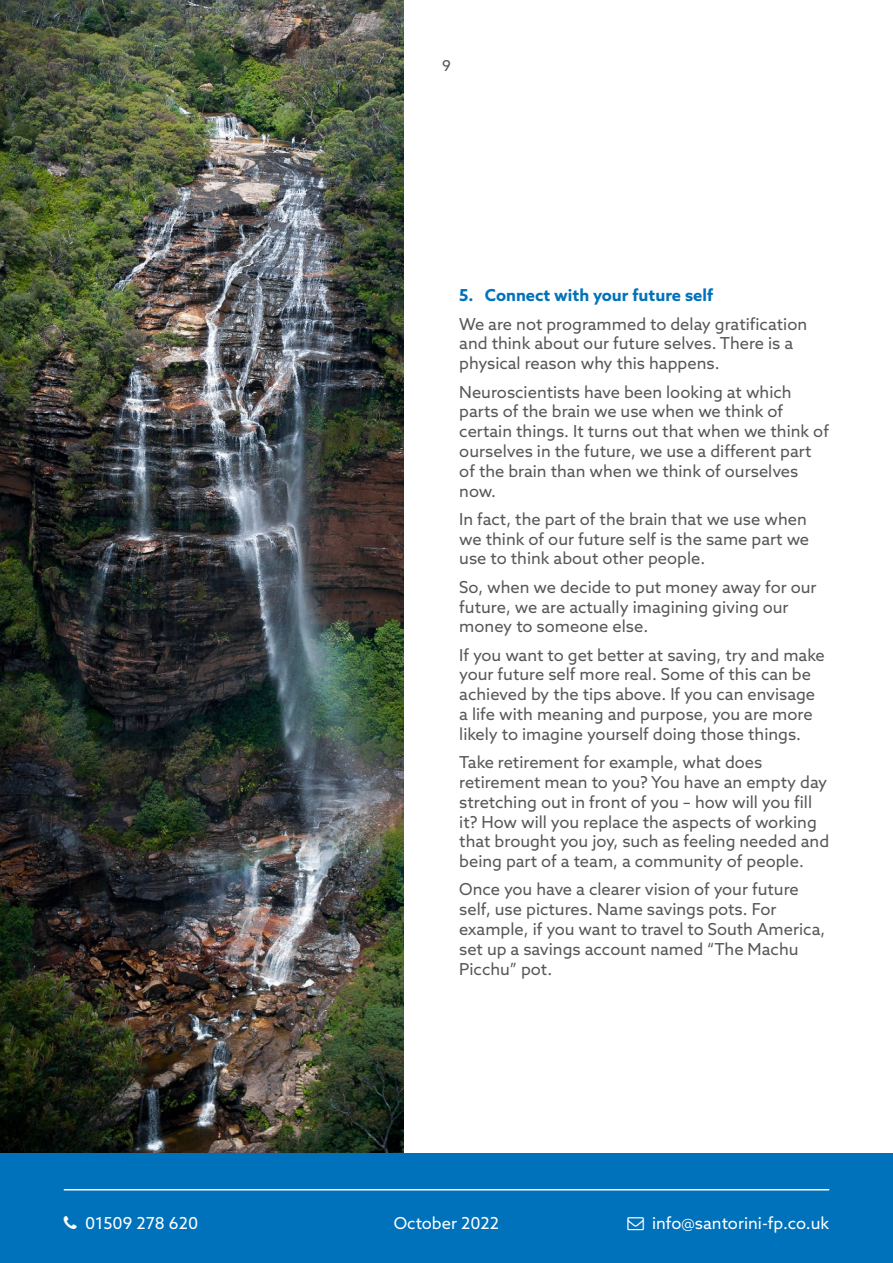
<style>
.page{position:relative;width:893px;height:1263px;background:#fff}
.page>*{position:absolute;margin:0;border:0;box-sizing:border-box;transform-origin:0 0}
.t1{font:16.5px/19.8px "Azo Sans";color:#575756}
.t2{font:16.5px "Azo Sans";color:#fff}
.t3{font:700 16.5px "Azo Sans";color:#0072bb}
.t4{font:15px "Azo Sans";color:#575756}
</style>
<div class="page">
<img style="left:0;top:0;width:404px;height:1153px">
<div style="left:0;top:1153px;width:893px;height:110px;background:#0072bb"></div>
<hr style="left:64px;top:1189px;width:765px;height:1px;background:#fff">
<p class="t4" style="left:442px;top:56px;width:10px">9</p>
<p class="t3" style="left:459px;top:284px;width:255px">5. Connect with your future self</p>
<p class="t1" style="left:459px;top:314px;width:349px">We are not programmed to delay gratification and think about our future selves. There is a physical reason why this happens.</p>
<p class="t1" style="left:459px;top:381px;width:371px">Neuroscientists have been looking at which parts of the brain we use when we think of certain things. It turns out that when we think of ourselves in the future, we use a different part of the brain than when we think of ourselves now.</p>
<p class="t1" style="left:459px;top:509px;width:351px">In fact, the part of the brain that we use when we think of our future self is the same part we use to think about other people.</p>
<p class="t1" style="left:459px;top:577px;width:359px">So, when we decide to put money away for our future, we are actually imagining giving our money to someone else.</p>
<p class="t1" style="left:459px;top:645px;width:367px">If you want to get better at saving, try and make your future self more real. Some of this can be achieved by the tips above. If you can envisage a life with meaning and purpose, you are more likely to imagine yourself doing those things.</p>
<p class="t1" style="left:459px;top:752px;width:371px">Take retirement for example, what does retirement mean to you? You have an empty day stretching out in front of you – how will you fill it? How will you replace the aspects of working that brought you joy, such as feeling needed and being part of a team, a community of people.</p>
<p class="t1" style="left:459px;top:879px;width:367px">Once you have a clearer vision of your future self, use pictures. Name savings pots. For example, if you want to travel to South America, set up a savings account named “The Machu Picchu” pot.</p>
<p class="t2" style="left:85px;top:1212px;width:115px">01509 278 620</p>
<p class="t2" style="left:394px;top:1213px;width:107px">October 2022</p>
<p class="t2" style="left:652px;top:1212px;width:179px">info@santorini-fp.co.uk</p>
</div>
